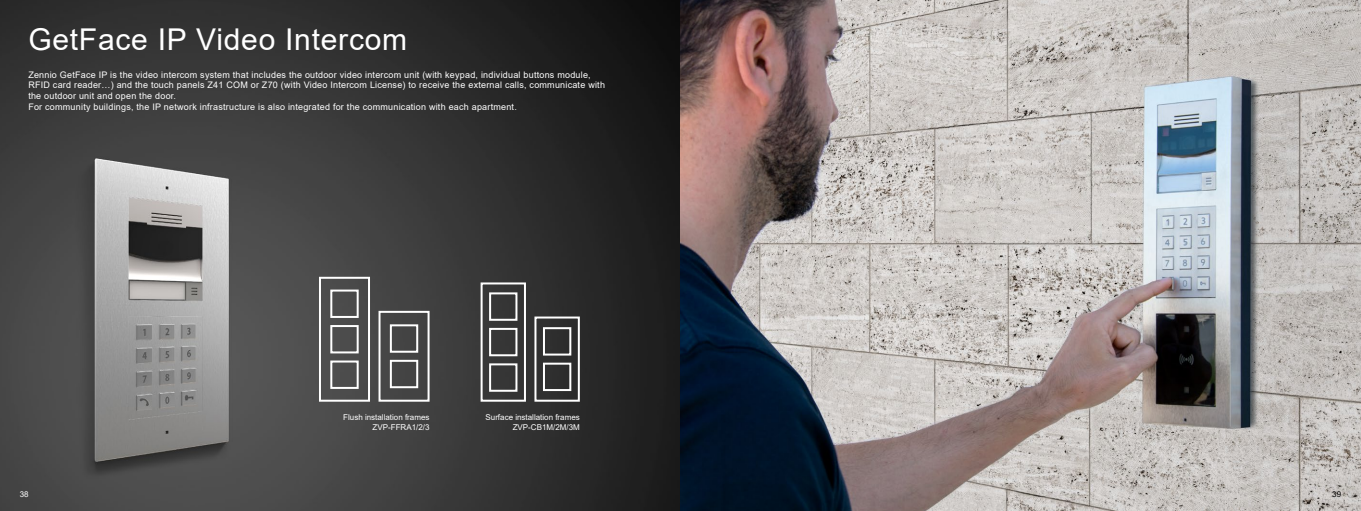
<style>
.page{position:relative;width:1361px;height:511px;background:#fff}
.page>*{position:absolute;margin:0;border:0;box-sizing:border-box;transform-origin:0 0}
.t1{font:30px "Arial";letter-spacing:.025em;color:#fff}
.t2{font:9px/10.8px "Arial";letter-spacing:.025em;color:#fff}
.t3{font:8px/9.6px "Arial";color:#fff;text-align:right}
.t4{font:8px "Arial";color:#000}
</style>
<div class="page">
<img style="left:0;top:0;width:1361px;height:510px">
<div style="left:480px;top:282px;width:46px;height:119px;border:2px solid #fff"></div>
<div style="left:489px;top:292px;width:28px;height:28px;border:2px solid #fff"></div>
<div style="left:489px;top:327px;width:28px;height:29px;border:2px solid #fff"></div>
<div style="left:489px;top:363px;width:28px;height:28px;border:2px solid #fff"></div>
<div style="left:319px;top:276px;width:51px;height:125px;border:2px solid #fff"></div>
<div style="left:330px;top:289px;width:29px;height:28px;border:2px solid #fff"></div>
<div style="left:330px;top:325px;width:29px;height:28px;border:2px solid #fff"></div>
<div style="left:330px;top:360px;width:29px;height:28px;border:2px solid #fff"></div>
<div style="left:534px;top:316px;width:46px;height:85px;border:2px solid #fff"></div>
<div style="left:543px;top:327px;width:28px;height:28px;border:2px solid #fff"></div>
<div style="left:543px;top:362px;width:28px;height:28px;border:2px solid #fff"></div>
<div style="left:378px;top:310px;width:51px;height:91px;border:2px solid #fff"></div>
<div style="left:390px;top:324px;width:28px;height:28px;border:2px solid #fff"></div>
<div style="left:390px;top:359px;width:28px;height:29px;border:2px solid #fff"></div>
<h1 class="t1" style="left:28px;top:19px;width:380px">GetFace IP Video Intercom</h1>
<p class="t2" style="left:28px;top:69px;width:578px">Zennio GetFace IP is the video intercom system that includes the outdoor video intercom unit (with keypad, individual buttons module, RFID card reader…) and the touch panels Z41 COM or Z70 (with Video Intercom License) to receive the external calls, communicate with the outdoor unit and open the door.<br>For community buildings, the IP network infrastructure is also integrated for the communication with each apartment.</p>
<p class="t3" style="left:343px;top:412px;width:88px">Flush installation frames<br>ZVP-FFRA1/2/3</p>
<p class="t3" style="left:485px;top:412px;width:96px">Surface installation frames<br>ZVP-CB1M/2M/3M</p>
<p class="t3" style="left:20px;top:489px;width:10px">38</p>
<p class="t4" style="left:1332px;top:488px;width:10px">39</p>
</div>
